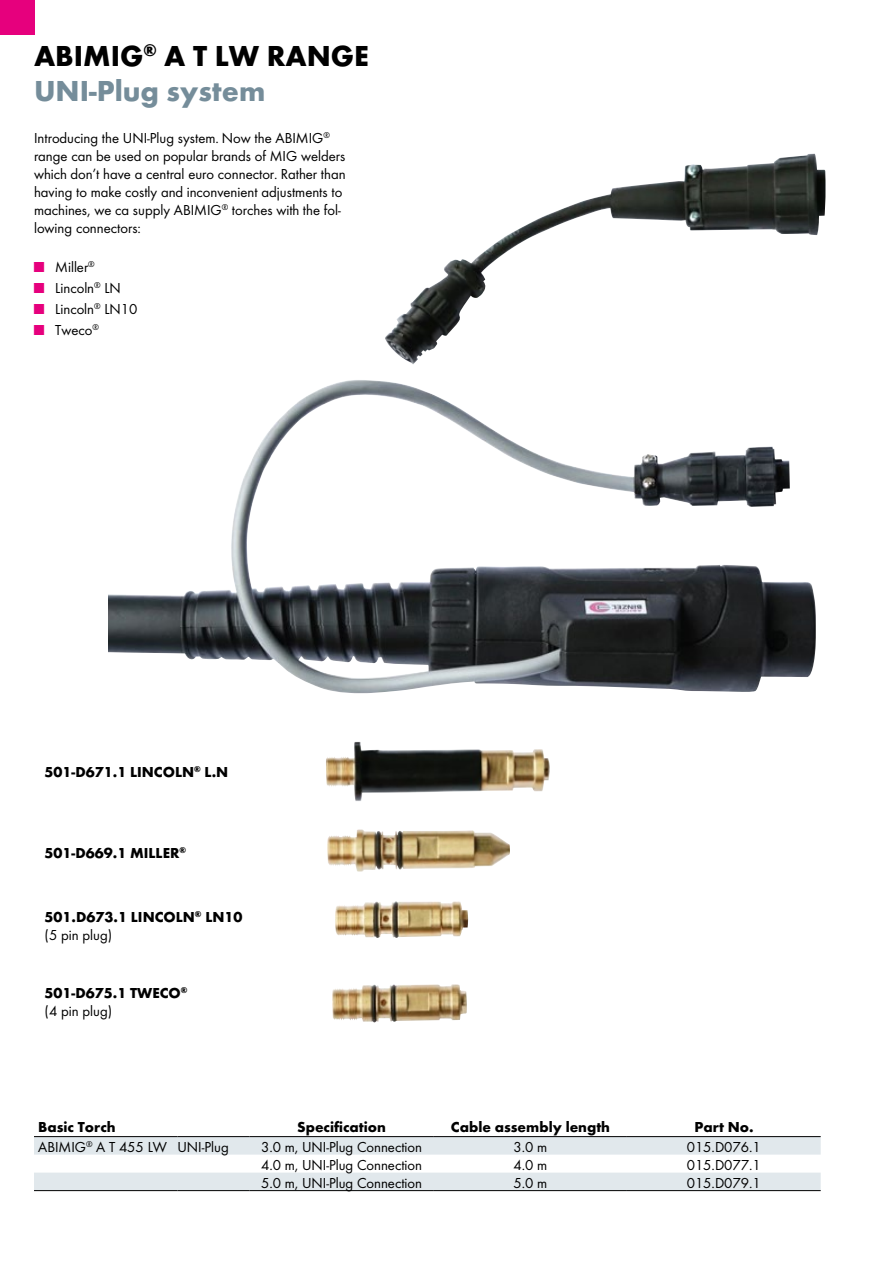
<style>
.page{position:relative;width:893px;height:1263px;background:#fff}
.page>*{position:absolute;margin:0;border:0;box-sizing:border-box;transform-origin:0 0}
.t1{font:700 30px/34.8px "Futura TOT";color:#000}
.t2{font:15px/18px "Futura TOT Boo";color:#000}
.t3{font:700 15px "Futura TOT";color:#000}
.s1{color:#758d9a}
.s2{color:#e6007d}
</style>
<div class="page">
<div style="left:0;top:0;width:34px;height:34px;background:#e6007d"></div>
<img style="left:385px;top:154px;width:441px;height:210px">
<img style="left:327px;top:829px;width:183px;height:42px">
<img style="left:108px;top:390px;width:708px;height:304px">
<img style="left:326px;top:742px;width:224px;height:59px">
<img style="left:335px;top:901px;width:133px;height:37px">
<img style="left:332px;top:984px;width:135px;height:39px">
<svg style="left:34px;top:1137px;width:787px;height:53px"></svg>
<hr style="left:34px;top:1136px;width:143px;height:1px;background:#000">
<hr style="left:177px;top:1136px;width:72px;height:1px;background:#000">
<hr style="left:249px;top:1136px;width:185px;height:1px;background:#000">
<hr style="left:434px;top:1136px;width:193px;height:1px;background:#000">
<hr style="left:627px;top:1136px;width:194px;height:1px;background:#000">
<hr style="left:34px;top:1190px;width:143px;height:1px;background:#000">
<hr style="left:177px;top:1190px;width:72px;height:1px;background:#000">
<hr style="left:249px;top:1190px;width:185px;height:1px;background:#000">
<hr style="left:434px;top:1190px;width:193px;height:1px;background:#000">
<hr style="left:627px;top:1190px;width:194px;height:1px;background:#000">
<h1 class="t1" style="left:34px;top:38px;width:336px">ABIMIG<sup>®</sup> A T LW RANGE<br><span class="s1">UNI-Plug system</span></h1>
<p class="t2" style="left:34px;top:129px;width:313px">Introducing the UNI-Plug system. Now the ABIMIG<sup>® </sup>range can be used on popular brands of MIG welders which don’t have a central euro connector. Rather than having to make costly and inconvenient adjustments to machines, we ca supply ABIMIG<sup>®</sup> torches with the fol&shy;lowing connectors:</p>
<p class="t2" style="left:34px;top:258px;width:62px"><span class="s2">■</span> Miller<sup>®</sup></p>
<p class="t2" style="left:34px;top:279px;width:88px"><span class="s2">■</span> Lincoln<sup>®</sup> LN</p>
<p class="t2" style="left:34px;top:300px;width:105px"><span class="s2">■</span> Lincoln<sup>®</sup> LN10</p>
<p class="t2" style="left:34px;top:321px;width:66px"><span class="s2">■</span> Tweco<sup>®</sup></p>
<p class="t3" style="left:45px;top:763px;width:185px">501-D671.1 LINCOLN<sup>®</sup> L.N</p>
<p class="t3" style="left:45px;top:844px;width:143px">501-D669.1 MILLER<sup>®</sup></p>
<p class="t3" style="left:45px;top:907px;width:199px">501.D673.1 LINCOLN<sup>®</sup> LN10</p>
<p class="t2" style="left:45px;top:926px;width:69px">(5 pin plug)</p>
<p class="t3" style="left:45px;top:984px;width:144px">501-D675.1 TWECO<sup>®</sup></p>
<p class="t2" style="left:45px;top:1002px;width:69px">(4 pin plug)</p>
<p class="t3" style="left:38px;top:1118px;width:79px">Basic Torch</p>
<p class="t3" style="left:297px;top:1118px;width:90px">Specification</p>
<p class="t3" style="left:451px;top:1118px;width:161px">Cable assembly length</p>
<p class="t3" style="left:694px;top:1118px;width:61px">Part No.</p>
<p class="t2" style="left:38px;top:1138px;width:192px">ABIMIG<sup>®</sup> A T 455 LW UNI-Plug</p>
<p class="t2" style="left:261px;top:1138px;width:163px">3.0 m, UNI-Plug Connection</p>
<p class="t2" style="left:513px;top:1138px;width:35px">3.0 m</p>
<p class="t2" style="left:687px;top:1138px;width:76px">015.D076.1</p>
<p class="t2" style="left:261px;top:1156px;width:163px">4.0 m, UNI-Plug Connection</p>
<p class="t2" style="left:513px;top:1156px;width:35px">4.0 m</p>
<p class="t2" style="left:687px;top:1156px;width:76px">015.D077.1</p>
<p class="t2" style="left:261px;top:1174px;width:163px">5.0 m, UNI-Plug Connection</p>
<p class="t2" style="left:513px;top:1174px;width:35px">5.0 m</p>
<p class="t2" style="left:687px;top:1174px;width:76px">015.D079.1</p>
</div>
